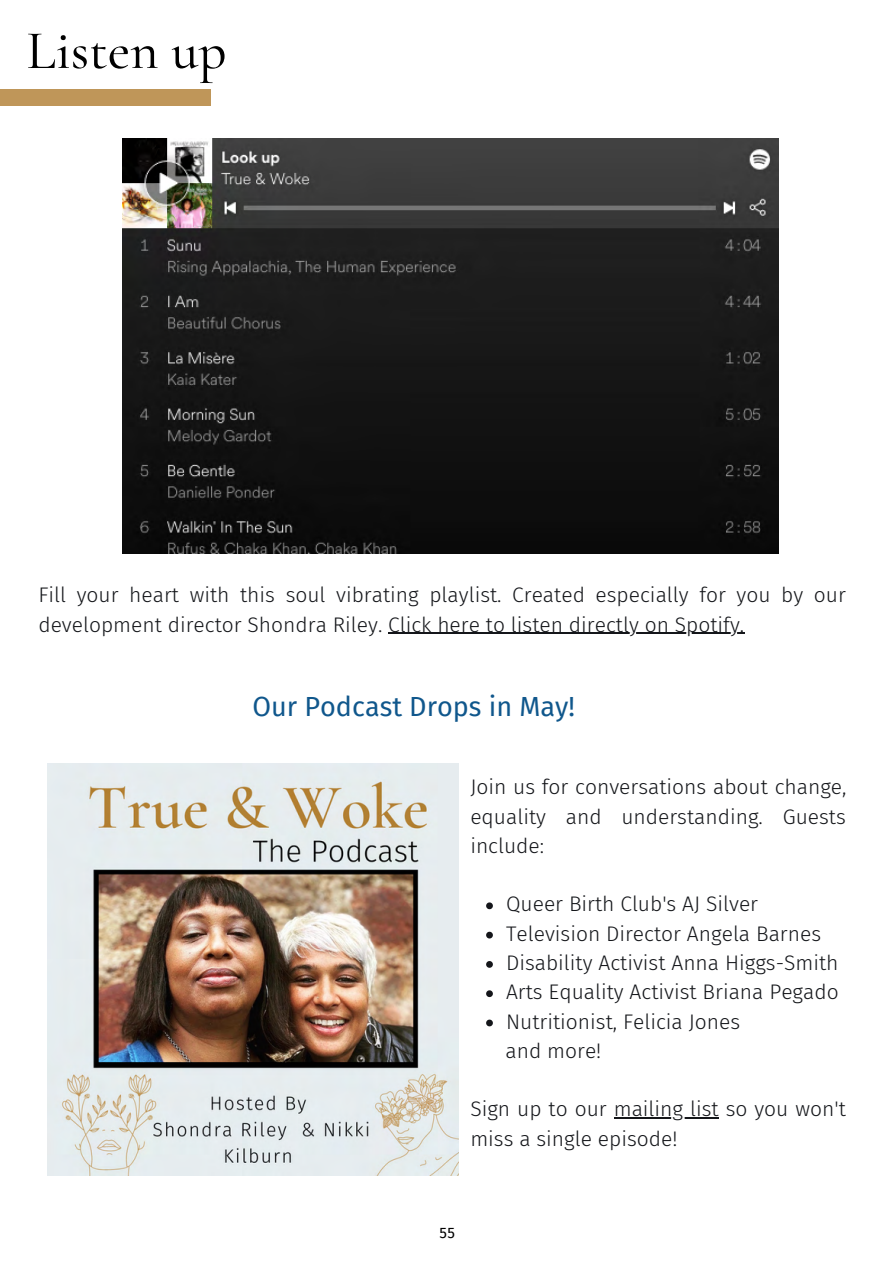
<style>
.page{position:relative;width:894px;height:1264px;background:#fff}
.page>*{position:absolute;margin:0;border:0;box-sizing:border-box;transform-origin:0 0}
.t1{font:500 54.75px "Cormorant Garamond";color:#000}
.t2{font:27px "Fira Sans";color:#10578c}
.t3{font:300 21px/29.2px "Fira Sans";color:#14161a}
.t4{font:15px "Fira Sans";color:#000}
</style>
<div class="page">
<img style="left:122px;top:138px;width:656px;height:415px">
<div style="left:0;top:89px;width:211px;height:17px;background:#bf9659"></div>
<img style="left:47px;top:763px;width:411px;height:411px">
<hr style="left:388px;top:632px;width:356px;height:1px;background:#14161a">
<svg style="left:486px;top:902px;width:6px;height:7px"></svg>
<svg style="left:486px;top:931px;width:6px;height:7px"></svg>
<svg style="left:486px;top:961px;width:6px;height:6px"></svg>
<svg style="left:486px;top:990px;width:6px;height:7px"></svg>
<svg style="left:486px;top:1019px;width:6px;height:7px"></svg>
<hr style="left:613px;top:1117px;width:105px;height:1px;background:#14161a">
<h1 class="t1" style="left:26px;top:17px;width:201px">Listen up</h1>
<p class="t3" style="left:38px;top:580px;width:808px">Fill your heart with this soul vibrating playlist. Created especially for you by our development director Shondra Riley. Click here to listen directly on Spotify.</p>
<p class="t2" style="left:252px;top:690px;width:324px">Our Podcast Drops in May!</p>
<p class="t3" style="left:470px;top:772px;width:377px;text-align:justify">Join us for conversations about change, equality and understanding. Guests include:</p>
<p class="t3" style="left:506px;top:889px;width:334px">Queer Birth Club's AJ Silver Television Director Angela Barnes Disability Activist Anna Higgs-Smith Arts Equality Activist Briana Pegado Nutritionist, Felicia Jones</p>
<p class="t3" style="left:505px;top:1036px;width:97px">and more!</p>
<p class="t3" style="left:470px;top:1094px;width:377px">Sign up to our mailing list so you won't miss a single episode!</p>
<p class="t4" style="left:439px;top:1224px;width:17px">55</p>
</div>
